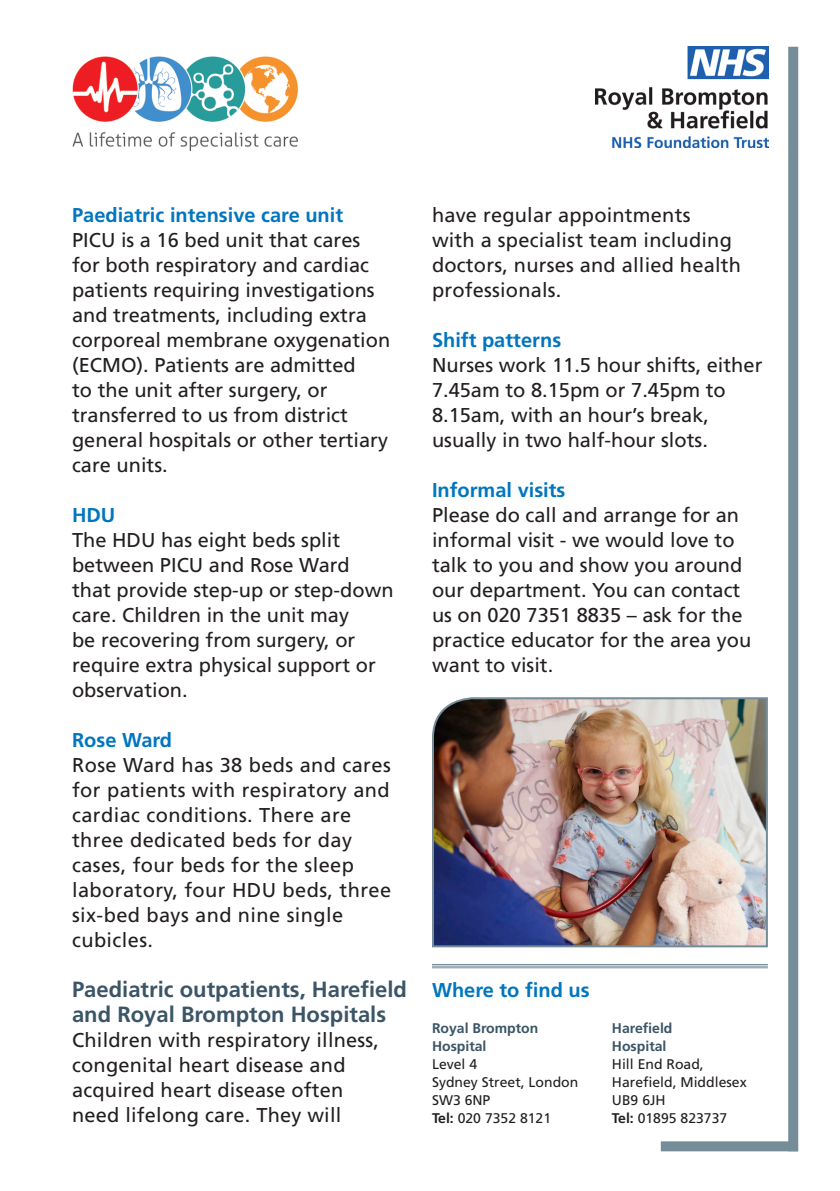
<style>
.page{position:relative;width:840px;height:1191px;background:#fff}
.page>*{position:absolute;margin:0;border:0;box-sizing:border-box;transform-origin:0 0}
.t1{font:700 22px/25px "Frutiger LT Std";color:#3b5566}
.t2{font:20px/25px "Frutiger LT Std";color:#231f20}
.t3{font:20px/25px "Frutiger LT Std";letter-spacing:.02em;color:#231f20}
.t4{font:700 20px "Frutiger LT Std";color:#0076be}
.t5{font:14px/18px "Frutiger LT Std";color:#231f20}
.t6{font:700 14px/18px "Frutiger LT Std";color:#3b5566}
.s1{font-weight:700}
</style>
<div class="page">
<svg style="left:788px;top:47px;width:9px;height:1094px;background:#788f9b"></svg>
<div style="left:660px;top:1141px;width:137px;height:10px;background:#758c99"></div>
<img style="left:595px;top:47px;width:172px;height:100px">
<img style="left:72px;top:56px;width:226px;height:94px">
<hr style="left:432px;top:964px;width:335px;height:1px;background:#758c99">
<hr style="left:432px;top:965px;width:335px;height:1px;background:#758c99">
<hr style="left:432px;top:967px;width:335px;height:1px;background:#758c99">
<img style="left:432px;top:697px;width:336px;height:251px">
<p class="t4" style="left:72px;top:203px;width:272px">Paediatric intensive care unit</p>
<p class="t2" style="left:72px;top:228px;width:319px">PICU is a 16 bed unit that cares for both respiratory and cardiac patients requiring investigations and treatments, including extra corporeal membrane oxygenation (ECMO). Patients are admitted<br>to the unit after surgery, or transferred to us from district general hospitals or other tertiary care units.</p>
<p class="t4" style="left:72px;top:503px;width:45px">HDU</p>
<p class="t2" style="left:72px;top:528px;width:323px">The HDU has eight beds split between PICU and Rose Ward that provide step-up or step-down care. Children in the unit may<br>be recovering from surgery, or require extra physical support or observation.</p>
<p class="t4" style="left:72px;top:728px;width:102px">Rose Ward</p>
<p class="t3" style="left:72px;top:753px;width:320px">Rose Ward has 38 beds and cares for patients with respiratory and cardiac conditions. There are three dedicated beds for day cases, four beds for the sleep laboratory, four HDU beds, three six-bed bays and nine single cubicles.</p>
<p class="t1" style="left:72px;top:977px;width:336px">Paediatric outpatients, Harefield and Royal Brompton Hospitals</p>
<p class="t2" style="left:72px;top:1028px;width:308px">Children with respiratory illness, congenital heart disease and acquired heart disease often need lifelong care. They will</p>
<p class="t2" style="left:432px;top:203px;width:310px">have regular appointments<br>with a specialist team including doctors, nurses and allied health professionals.</p>
<p class="t4" style="left:432px;top:328px;width:131px">Shift patterns</p>
<p class="t2" style="left:432px;top:353px;width:332px">Nurses work 11.5 hour shifts, either<br>7.45am to 8.15pm or 7.45pm to<br>8.15am, with an hour’s break, usually in two half-hour slots.</p>
<p class="t4" style="left:432px;top:478px;width:135px">Informal visits</p>
<p class="t2" style="left:432px;top:503px;width:320px">Please do call and arrange for an informal visit - we would love to talk to you and show you around our department. You can contact us on 020 7351 8835 – ask for the practice educator for the area you want to visit.</p>
<p class="t4" style="left:432px;top:978px;width:159px">Where to find us</p>
<p class="t6" style="left:432px;top:1019px;width:108px">Royal Brompton<br>Hospital</p>
<p class="t5" style="left:432px;top:1055px;width:47px">Level 4</p>
<p class="t5" style="left:432px;top:1073px;width:148px">Sydney Street, London<br>SW3 6NP</p>
<p class="t5" style="left:432px;top:1109px;width:121px"><span class="s1">Tel:</span> 020 7352 8121</p>
<p class="t6" style="left:611px;top:1019px;width:62px">Harefield<br>Hospital</p>
<p class="t5" style="left:611px;top:1055px;width:136px">Hill End Road,<br>Harefield, Middlesex<br>UB9 6JH<br><span class="s1">Tel:</span> 01895 823737</p>
</div>
